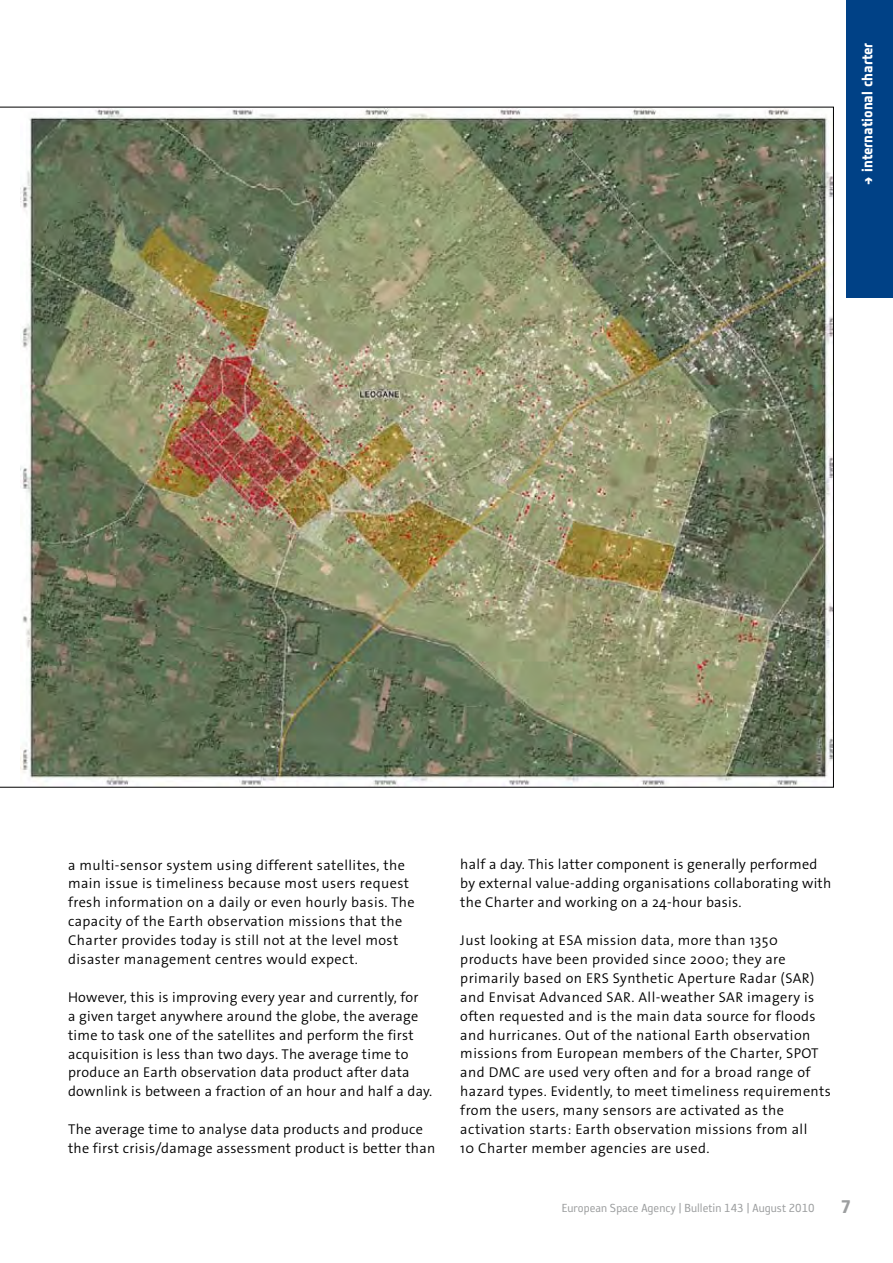
<style>
.page{position:relative;width:893px;height:1263px;background:#fff}
.page>*{position:absolute;margin:0;border:0;box-sizing:border-box;transform-origin:0 0}
.t1{font:700 18px "Notes Esa";color:#9c9e9f}
.t2{font:15px "Notes Style Bold Tf";color:#fff}
._03_BUL_ARTICLE_txt{font:300 14.25px/18.9px "The Sans Os F";letter-spacing:.03em;color:#000}
.t3{font:13.5px "Reykjavik One OT A Gauge";color:#9c9e9f}
.s1{font-family:"Notes Esa";font-weight:700}
</style>
<div class="page">
<div style="left:846px;top:0;width:47px;height:298px;background:#004186"></div>
<img style="left:0;top:107px;width:834px;height:681px">
<p class="t2" style="left:858px;top:185px;width:144px;rotate:-90deg"><span class="s1">→</span> international charter</p>
<p class="_03_BUL_ARTICLE_txt" style="left:68px;top:855px;width:348px">a multi-sensor system using different satellites, the main issue is timeliness because most users request fresh information on a daily or even hourly basis. The capacity of the Earth observation missions that the Charter provides today is still not at the level most disaster management centres would expect.</p>
<p class="_03_BUL_ARTICLE_txt" style="left:68px;top:988px;width:366px">However, this is improving every year and currently, for<br>a given target anywhere around the globe, the average time to task one of the satellites and perform the first acquisition is less than two days. The average time to produce an Earth observation data product after data downlink is between a fraction of an hour and half a day.</p>
<p class="_03_BUL_ARTICLE_txt" style="left:68px;top:1120px;width:369px">The average time to analyse data products and produce the first crisis/damage assessment product is better than</p>
<p class="_03_BUL_ARTICLE_txt" style="left:460px;top:855px;width:373px">half a day. This latter component is generally performed by external value-adding organisations collaborating with the Charter and working on a 24-hour basis.</p>
<p class="_03_BUL_ARTICLE_txt" style="left:460px;top:931px;width:372px">Just looking at ESA mission data, more than 1350 products have been provided since 2000; they are primarily based on ERS Synthetic Aperture Radar (SAR) and Envisat Advanced SAR. All-weather SAR imagery is often requested and is the main data source for floods and hurricanes. Out of the national Earth observation missions from European members of the Charter, SPOT and DMC are used very often and for a broad range of hazard types. Evidently, to meet timeliness requirements from the users, many sensors are activated as the activation starts: Earth observation missions from all<br>10 Charter member agencies are used.</p>
<p class="t3" style="left:562px;top:1201px;width:255px">European Space Agency | Bulletin 143 | August 2010</p>
<p class="t1" style="left:842px;top:1196px;width:10px">7</p>
</div>
